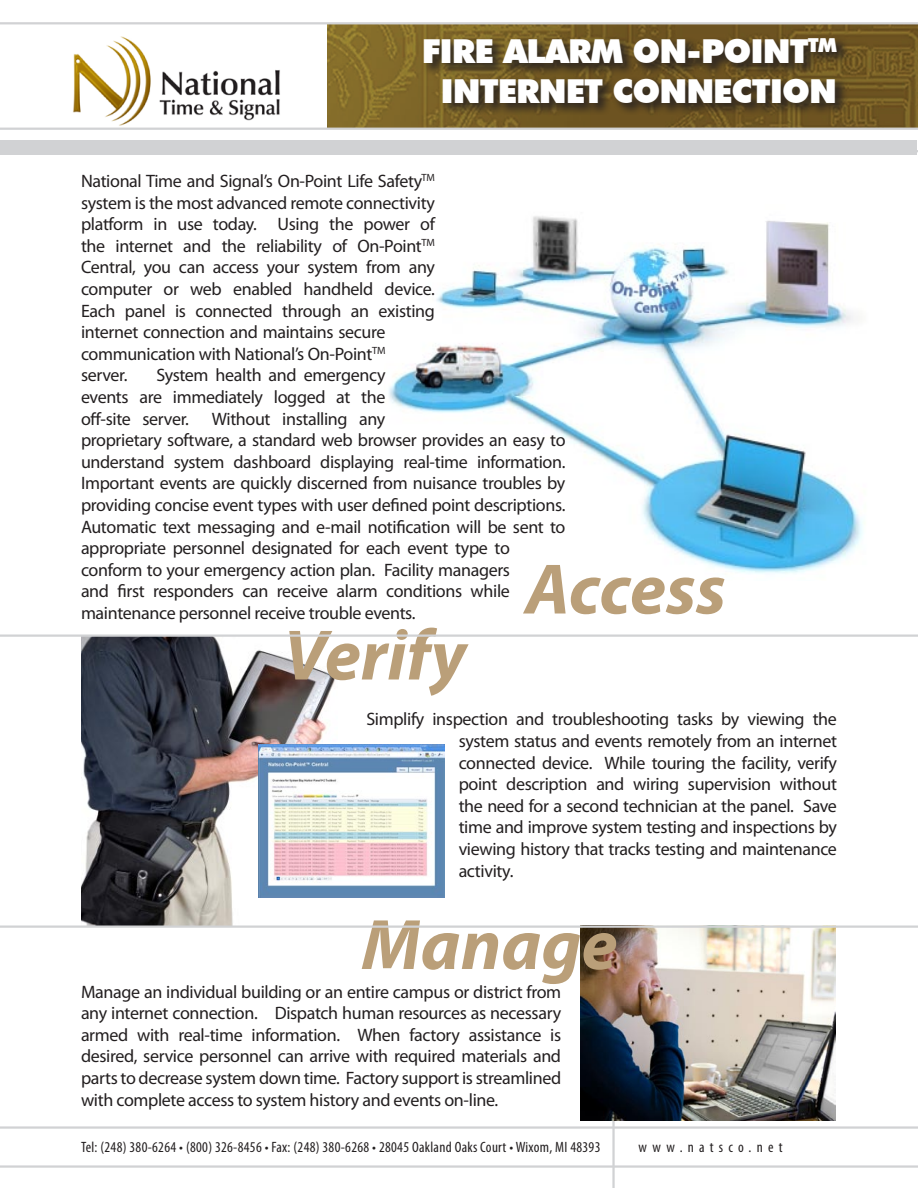
<style>
.page{position:relative;width:918px;height:1188px;background:#fff}
.page>*{position:absolute;margin:0;border:0;box-sizing:border-box;transform-origin:0 0}
.t1{font:italic 700 72px "Myriad Pro";color:#ba9f79}
.t2{font:900 33px "Futura BT";letter-spacing:-.03em;color:#fff}
.t3{font:18px/21.6px "Myriad Pro";letter-spacing:-.02em;color:#231f20;text-align:justify}
.t4{font:condensed 15px "Myriad Pro";letter-spacing:.02em;color:#231f20}
.t5{font:condensed 15px "Myriad Pro";letter-spacing:.35em;color:#231f20}
</style>
<div class="page">
<img style="left:81px;top:637px;width:257px;height:289px">
<img style="left:389px;top:216px;width:474px;height:358px">
<img style="left:328px;top:25px;width:590px;height:103px">
<hr style="left:0;top:1126px;width:918px;height:3px;background:#d1d2d4">
<hr style="left:0;top:1165px;width:918px;height:3px;background:#d1d2d4">
<hr style="left:612px;top:1116px;width:3px;height:72px;background:#d1d2d4">
<hr style="left:0;top:150px;width:918px;height:2px;background:#d1d2d4">
<div style="left:1px;top:140px;width:916px;height:15px;background:#d1d2d4"></div>
<img style="left:67px;top:36px;width:220px;height:92px">
<hr style="left:0;top:22px;width:918px;height:2px;background:#d1d2d4">
<hr style="left:0;top:128px;width:918px;height:2px;background:#d1d2d4">
<div style="left:420px;top:35px;width:429px;height:80px;background:#231f20;opacity:.75"></div>
<img style="left:580px;top:928px;width:256px;height:192px">
<img style="left:259px;top:745px;width:185px;height:153px">
<hr style="left:0;top:926px;width:918px;height:2px;background:#d1d2d4">
<hr style="left:0;top:634px;width:918px;height:3px;background:#d1d2d4">
<p class="t2" style="left:422px;top:31px;width:402px">FIRE ALARM ON-POINT<sup>TM</sup></p>
<p class="t2" style="left:440px;top:71px;width:398px">INTERNET CONNECTION</p>
<p class="t3" style="left:81px;top:170px;width:356px;text-align:left">National Time and Signal’s On-Point Life Safety<sup>TM </sup>system is the most advanced remote connectivity platform in use today. Using the power of the internet and the reliability of On-Point<sup>TM </sup>Central, you can access your system from any computer or web enabled handheld device.<br>Each panel is connected through an existing internet connection and maintains secure communication with National’s On-Point<sup>TM </sup>server.</p>
<p class="t3" style="left:81px;top:364px;width:306px;text-indent:75px">System health and emergency events are immediately logged at the off-site server.</p>
<p class="t3" style="left:81px;top:407px;width:486px;text-align:left;text-indent:131px">Without installing any<br>proprietary software, a standard web browser provides an easy to understand system dashboard displaying real-time information.<br>Important events are quickly discerned from nuisance troubles by providing concise event types with user defined point descriptions.<br>Automatic text messaging and e-mail notification will be sent to appropriate personnel designated for each event type to conform to your emergency action plan. Facility managers<br>and first responders can receive alarm conditions while maintenance personnel receive trouble events.</p>
<p class="t1" style="left:525px;top:542px;width:202px">Access</p>
<p class="t1" style="left:284px;top:608px;width:184px">Verify</p>
<p class="t3" style="left:459px;top:708px;width:380px;text-indent:-92px">Simplify inspection and troubleshooting tasks by viewing the system status and events remotely from an internet connected device. While touring the facility, verify point description and wiring supervision without the need for a second technician at the panel. Save time and improve system testing and inspections by viewing history that tracks testing and maintenance activity.</p>
<p class="t1" style="left:362px;top:898px;width:258px">Manage</p>
<p class="t3" style="left:81px;top:980px;width:482px">Manage an individual building or an entire campus or district from any internet connection. Dispatch human resources as necessary armed with real-time information. When factory assistance is desired, service personnel can arrive with required materials and parts to decrease system down time. Factory support is streamlined with complete access to system history and events on-line.</p>
<p class="t4" style="left:81px;top:1138px;width:521px">Tel: (248) 380-6264 • (800) 326-8456 • Fax: (248) 380-6268 • 28045 Oakland Oaks Court • Wixom, MI 48393</p>
<p class="t5" style="left:639px;top:1138px;width:146px">www.natsco.net</p>
</div>
